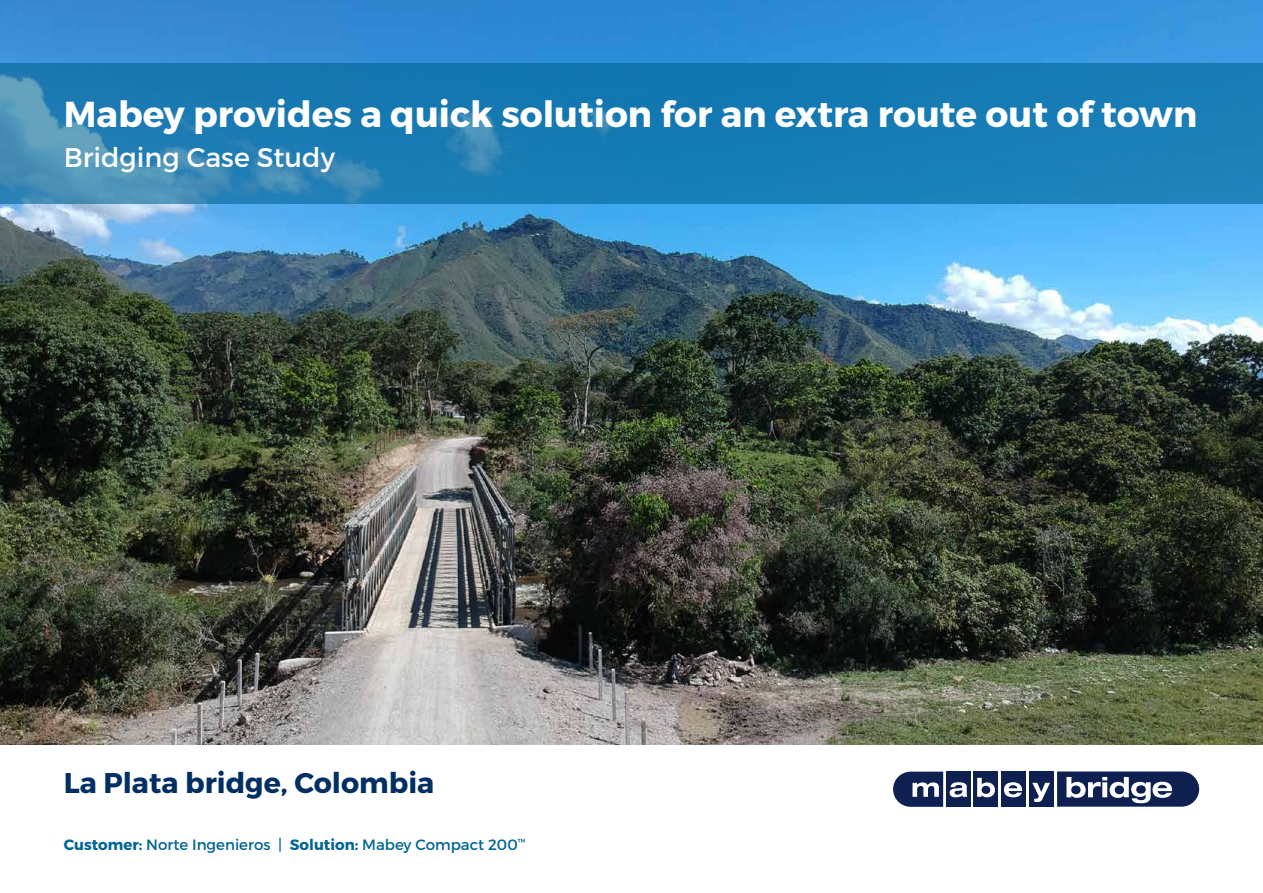
<style>
.page{position:relative;width:1263px;height:893px;background:#fff}
.page>*{position:absolute;margin:0;border:0;box-sizing:border-box;transform-origin:0 0}
.t1{font:700 36px "Montserrat";color:#fff}
.t2{font:700 28.5px "Montserrat";color:#002f63}
.t3{font:27px "Montserrat";color:#fff}
.t4{font:15px "Montserrat";color:#006594}
.s1{font-weight:700}
</style>
<div class="page">
<img style="left:0;top:0;width:1263px;height:744px">
<svg style="left:0;top:64px;width:1263px;height:140px;background:#1e7eb4"></svg>
<div style="left:1001px;top:772px;width:24px;height:35px;background:#0e2050"></div>
<div style="left:1029px;top:772px;width:25px;height:35px;background:#0e2050"></div>
<div style="left:973px;top:772px;width:25px;height:35px;background:#0e2050"></div>
<div style="left:946px;top:772px;width:25px;height:35px;background:#0e2050"></div>
<svg style="left:893px;top:772px;width:50px;height:35px"></svg>
<svg style="left:950px;top:782px;width:18px;height:15px"></svg>
<svg style="left:977px;top:778px;width:18px;height:19px"></svg>
<svg style="left:1004px;top:782px;width:18px;height:15px"></svg>
<svg style="left:1032px;top:783px;width:18px;height:19px"></svg>
<svg style="left:1057px;top:771px;width:142px;height:36px"></svg>
<p class="t1" style="left:64px;top:92px;width:1135px">Mabey provides a quick solution for an extra route out of town</p>
<p class="t3" style="left:64px;top:141px;width:273px">Bridging Case Study</p>
<p class="t2" style="left:64px;top:765px;width:372px">La Plata bridge, Colombia</p>
<p class="t4" style="left:64px;top:836px;width:463px"><span class="s1">Customer:</span> Norte Ingenieros | <span class="s1">Solution:</span> Mabey Compact 200<sup>™</sup></p>
</div>
